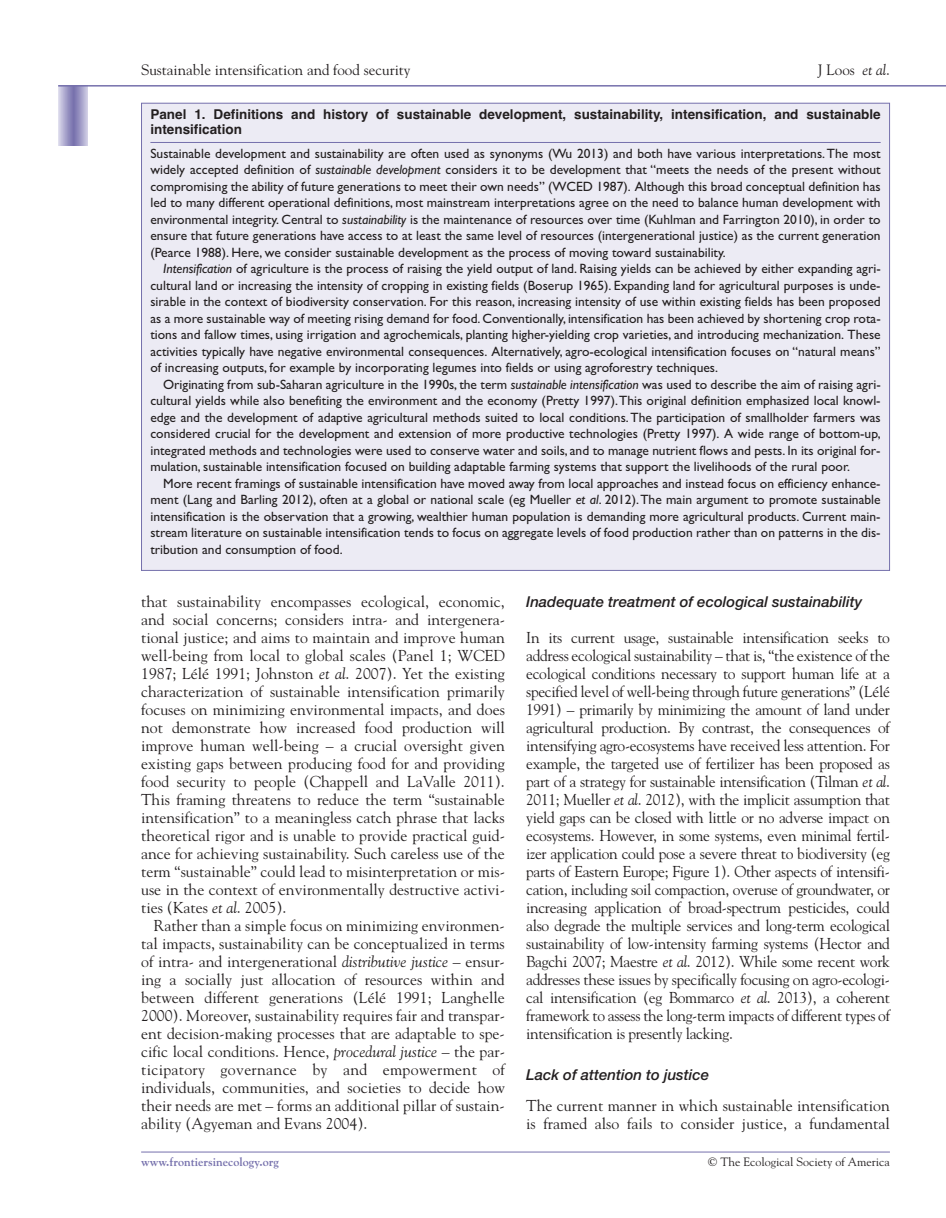
<style>
.page{position:relative;width:946px;height:1218px;background:#fff}
.page>*{position:absolute;margin:0;border:0;box-sizing:border-box;transform-origin:0 0}
.t1{font:15.75px/18px "Goudy";color:#231f20;text-align:justify}
.t2{font:italic 500 15px "Helvetica Neue";color:#231f20}
.t3{font:15px "Goudy";color:#231f20}
.t4{font:13.5px/16.5px "Gill Sans";color:#231f20;text-align:justify}
.t5{font:700 13.5px/15px "Helvetica";color:#231f20}
.t6{font:12px "Goudy";color:#231f20}
.t7{font:700 12px "Goudy";color:#7570ac}
.s1{font-style:italic}
</style>
<div class="page">
<svg style="left:58px;top:87px;width:30px;height:58px;background:#a5a1ca"></svg>
<hr style="left:58px;top:85px;width:887px;height:2px;background:#7570ac">
<hr style="left:141px;top:1151px;width:748px;height:1px;background:#7570ac">
<div style="left:142px;top:104px;width:747px;height:466px;background:#ecebf4"></div>
<hr style="left:150px;top:142px;width:730px;height:1px;background:#7570ac">
<p class="t3" style="left:141px;top:64px;width:271px">Sustainable intensification and food security</p>
<p class="t3" style="left:817px;top:64px;width:74px">J Loos <span class="s1">et al</span>.</p>
<p class="t5" style="left:150px;top:108px;width:731px">Panel 1. Definitions and history of sustainable development, sustainability, intensification, and sustainable intensification</p>
<p class="t4" style="left:150px;top:146px;width:731px">Sustainable development and sustainability are often used as synonyms (Wu 2013) and both have various interpretations. The most widely accepted definition of <span class="s1">sustainable development</span> considers it to be development that “meets the needs of the present without compromising the ability of future generations to meet their own needs” (WCED 1987). Although this broad conceptual definition has led to many different operational definitions, most mainstream interpretations agree on the need to balance human development with environmental integrity. Central to <span class="s1">sustainability</span> is the maintenance of resources over time (Kuhlman and Farrington 2010), in order to ensure that future generations have access to at least the same level of resources (intergenerational justice) as the current generation (Pearce 1988). Here, we consider sustainable development as the process of moving toward sustainability.</p>
<p class="t4" style="left:150px;top:262px;width:731px;text-indent:13px"><span class="s1">Intensification</span> of agriculture is the process of raising the yield output of land. Raising yields can be achieved by either expanding agri&shy;cultural land or increasing the intensity of cropping in existing fields (Boserup 1965). Expanding land for agricultural purposes is unde&shy;sirable in the context of biodiversity conservation. For this reason, increasing intensity of use within existing fields has been proposed as a more sustainable way of meeting rising demand for food. Conventionally, intensification has been achieved by shortening crop rota&shy;tions and fallow times, using irrigation and agrochemicals, planting higher-yielding crop varieties, and introducing mechanization. These activities typically have negative environmental consequences. Alternatively, agro-ecological intensification focuses on “natural means” of increasing outputs, for example by incorporating legumes into fields or using agroforestry techniques.</p>
<p class="t4" style="left:150px;top:377px;width:731px;text-indent:13px">Originating from sub-Saharan agriculture in the 1990s, the term <span class="s1">sustainable intensification</span> was used to describe the aim of raising agri&shy;cultural yields while also benefiting the environment and the economy (Pretty 1997). This original definition emphasized local knowl&shy;edge and the development of adaptive agricultural methods suited to local conditions. The participation of smallholder farmers was considered crucial for the development and extension of more productive technologies (Pretty 1997). A wide range of bottom-up, integrated methods and technologies were used to conserve water and soils, and to manage nutrient flows and pests. In its original for&shy;mulation, sustainable intensification focused on building adaptable farming systems that support the livelihoods of the rural poor.</p>
<p class="t4" style="left:150px;top:476px;width:731px;text-indent:13px">More recent framings of sustainable intensification have moved away from local approaches and instead focus on efficiency enhance&shy;ment (Lang and Barling 2012), often at a global or national scale (eg Mueller <span class="s1">et al</span>. 2012). The main argument to promote sustainable intensification is the observation that a growing, wealthier human population is demanding more agricultural products. Current main&shy;stream literature on sustainable intensification tends to focus on aggregate levels of food production rather than on patterns in the dis&shy;tribution and consumption of food.</p>
<p class="t1" style="left:141px;top:594px;width:365px">that sustainability encompasses ecological, economic, and social concerns; considers intra- and intergenera&shy;tional justice; and aims to maintain and improve human well-being from local to global scales (Panel 1; WCED 1987; Lélé 1991; Johnston <span class="s1">et al</span>. 2007). Yet the existing characterization of sustainable intensification primarily focuses on minimizing environmental impacts, and does not demonstrate how increased food production will improve human well-being – a crucial oversight given existing gaps between producing food for and providing food security to people (Chappell and LaValle 2011).<br>This framing threatens to reduce the term “sustainable intensification” to a meaningless catch phrase that lacks theoretical rigor and is unable to provide practical guid&shy;ance for achieving sustainability. Such careless use of the term “sustainable” could lead to misinterpretation or mis&shy;use in the context of environmentally destructive activi&shy;ties (Kates <span class="s1">et al</span>. 2005).</p>
<p class="t1" style="left:141px;top:918px;width:365px;text-indent:13px">Rather than a simple focus on minimizing environmen&shy;tal impacts, sustainability can be conceptualized in terms of intra- and intergenerational <span class="s1">distributive justice</span> – ensur&shy;ing a socially just allocation of resources within and between different generations (Lélé 1991; Langhelle 2000). Moreover, sustainability requires fair and transpar&shy;ent decision-making processes that are adaptable to spe&shy;cific local conditions. Hence, <span class="s1">procedural justice</span> – the par&shy;ticipatory governance by and empowerment of individuals, communities, and societies to decide how their needs are met – forms an additional pillar of sustain&shy;ability (Agyeman and Evans 2004).</p>
<p class="t2" style="left:526px;top:596px;width:337px">Inadequate treatment of ecological sustainability</p>
<p class="t1" style="left:526px;top:630px;width:365px">In its current usage, sustainable intensification seeks to address ecological sustainability – that is, “the existence of the ecological conditions necessary to support human life at a specified level of well-being through future generations” (Lélé 1991) – primarily by minimizing the amount of land under agricultural production. By contrast, the consequences of intensifying agro-ecosystems have received less attention. For example, the targeted use of fertilizer has been proposed as part of a strategy for sustainable intensification (Tilman <span class="s1">et al</span>.<br>2011; Mueller <span class="s1">et al</span>. 2012), with the implicit assumption that yield gaps can be closed with little or no adverse impact on ecosystems. However, in some systems, even minimal fertil&shy;izer application could pose a severe threat to biodiversity (eg parts of Eastern Europe; Figure 1). Other aspects of intensifi&shy;cation, including soil compaction, overuse of groundwater, or increasing application of broad-spectrum pesticides, could also degrade the multiple services and long-term ecological sustainability of low-intensity farming systems (Hector and Bagchi 2007; Maestre <span class="s1">et al</span>. 2012). While some recent work addresses these issues by specifically focusing on agro-ecologi&shy;cal intensification (eg Bommarco <span class="s1">et al</span>. 2013), a coherent framework to assess the long-term impacts of different types of intensification is presently lacking.</p>
<p class="t2" style="left:526px;top:1069px;width:184px">Lack of attention to justice</p>
<p class="t1" style="left:526px;top:1098px;width:365px">The current manner in which sustainable intensification is framed also fails to consider justice, a fundamental</p>
<p class="t7" style="left:141px;top:1157px;width:139px">www.frontiersinecology.org</p>
<p class="t6" style="left:708px;top:1157px;width:183px">© The Ecological Society of America</p>
</div>
